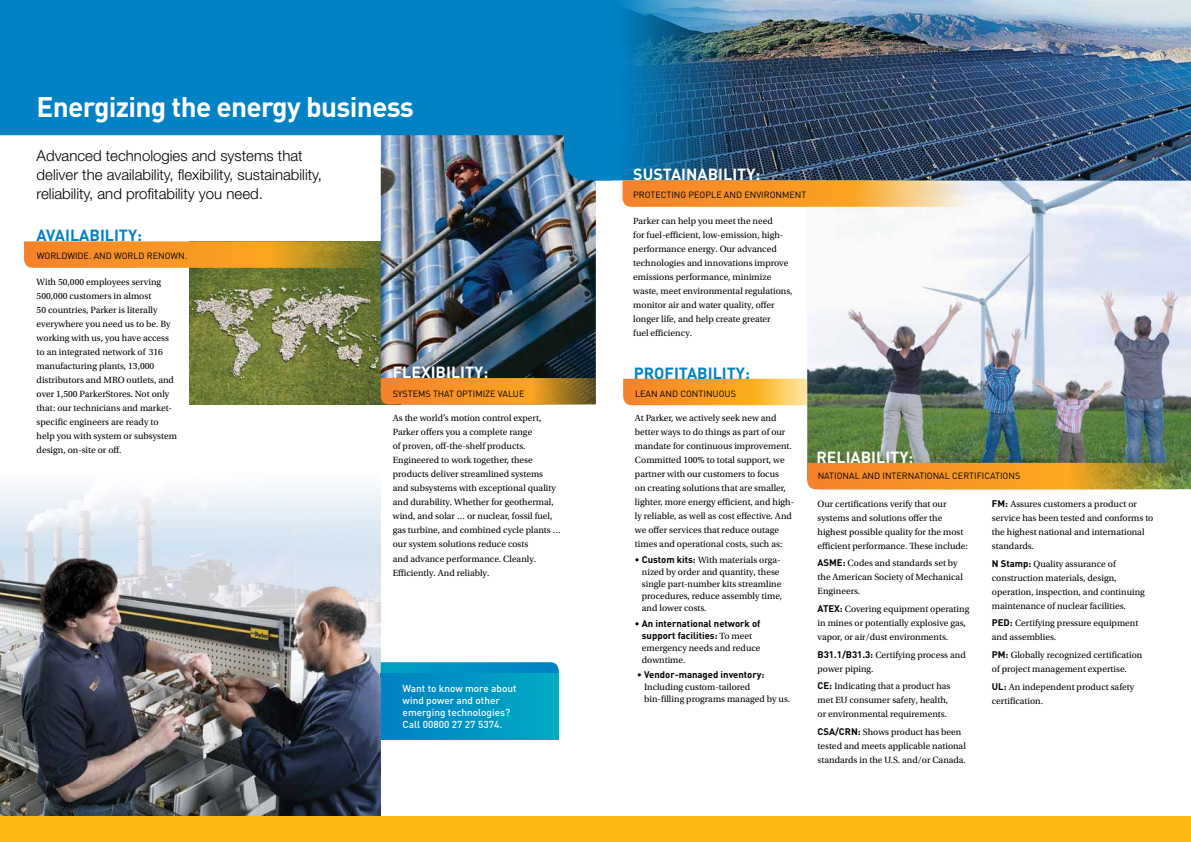
<style>
.page{position:relative;width:1191px;height:842px;background:#fff}
.page>*{position:absolute;margin:0;border:0;box-sizing:border-box;transform-origin:0 0}
.t1{font:700 28px "DINOT";letter-spacing:-.025em;color:#fff}
.t2{font:700 16px "DINOT";color:#fff}
.t3{font:700 16px "DINOT";color:#0082c4}
.t4{font:300 15px/19px "Helvetica Neue LT Std";color:#000}
.t5{font:500 10px/12px "DINOT";color:#fff}
.t6{font:9.5px/14px "Utopia Std";color:#000}
.t7{font:700 9.5px/12px "DINOT";color:#000;text-align:center}
.t8{font:9px "DINOT";color:#000}
.s1{font-family:"DINOT";font-weight:700}
.s2{font-family:"Utopia Std";font-weight:400}
</style>
<div class="page">
<img style="left:807px;top:180px;width:384px;height:283px">
<img style="left:615px;top:0;width:576px;height:180px">
<svg style="left:381px;top:662px;width:178px;height:11px"></svg>
<div style="left:381px;top:673px;width:178px;height:67px;background:linear-gradient(to right,#0081c3,#00abc3)"></div>
<img style="left:190px;top:268px;width:191px;height:136px">
<img style="left:381px;top:180px;width:215px;height:198px">
<svg style="left:24px;top:241px;width:357px;height:27px"></svg>
<svg style="left:381px;top:378px;width:215px;height:26px"></svg>
<svg style="left:0;top:0;width:613px;height:180px;fill:#0082c4"></svg>
<img style="left:0;top:542px;width:381px;height:274px">
<div style="left:0;top:816px;width:1191px;height:26px;background:#fdb913"></div>
<svg style="left:807px;top:463px;width:384px;height:26px"></svg>
<svg style="left:623px;top:379px;width:184px;height:26px"></svg>
<svg style="left:622px;top:180px;width:369px;height:27px"></svg>
<h1 class="t1" style="left:37px;top:88px;width:379px">Energizing the energy business</h1>
<h3 class="t4" style="left:37px;top:146px;width:287px">Advanced technologies and systems that deliver the availability, flexibility, sustainability, reliability, and profitability you need.</h3>
<h2 class="t3" style="left:37px;top:224px;width:107px">AVAILABILITY:</h2>
<p class="t8" style="left:37px;top:249px;width:152px">WORLDWIDE. AND WORLD RENOWN.</p>
<p class="t6" style="left:37px;top:275px;width:142px">With 50,000 employees serving<br>500,000 customers in almost<br>50 countries, Parker is literally everywhere you need us to be. By working with us, you have access to an integrated network of 316 manufacturing plants, 13,000 distributors and MRO outlets, and over 1,500 ParkerStores. Not only that: our technicians and market&shy;specific engineers are ready to help you with system or subsystem design, on-site or off.</p>
<h2 class="t2" style="left:393px;top:362px;width:97px">FLEXIBILITY:</h2>
<p class="t6" style="left:393px;top:411px;width:169px">As the world’s motion control expert, Parker offers you a complete range<br>of proven, off-the-shelf products.<br>Engineered to work together, these products deliver streamlined systems and subsystems with exceptional quality and durability. Whether for geothermal, wind, and solar … or nuclear, fossil fuel, gas turbine, and combined cycle plants … our system solutions reduce costs<br>and advance performance. Cleanly.<br>Efficiently. And reliably.</p>
<p class="t8" style="left:393px;top:387px;width:133px">SYSTEMS THAT OPTIMIZE VALUE</p>
<p class="t5" style="left:402px;top:682px;width:115px">Want to know more about wind power and other emerging technologies?<br>Call 00800 27 27 5374.</p>
<h2 class="t2" style="left:633px;top:164px;width:129px">SUSTAINABILITY:</h2>
<p class="t8" style="left:633px;top:188px;width:175px">PROTECTING PEOPLE AND ENVIRONMENT</p>
<p class="t6" style="left:633px;top:214px;width:161px">Parker can help you meet the need<br>for fuel-efficient, low-emission, high&shy;performance energy. Our advanced technologies and innovations improve emissions performance, minimize waste, meet environmental regulations, monitor air and water quality, offer longer life, and help create greater<br>fuel efficiency.</p>
<h2 class="t3" style="left:634px;top:362px;width:118px">PROFITABILITY:</h2>
<p class="t8" style="left:635px;top:387px;width:102px">LEAN AND CONTINUOUS</p>
<p class="t6" style="left:635px;top:411px;width:161px">At Parker, we actively seek new and better ways to do things as part of our mandate for continuous improvement.<br>Committed 100% to total support, we partner with our customers to focus<br>on creating solutions that are smaller, lighter, more energy efficient, and high&shy;ly reliable, as well as cost effective. And we offer services that reduce outage times and operational costs, such as:</p>
<p class="t6" style="left:642px;top:554px;width:142px;line-height:12px;text-indent:-7px"><span class="s1">• Custom kits:</span> With materials orga&shy;nized by order and quantity, these single part-number kits streamline procedures, reduce assembly time, and lower costs.</p>
<p class="t7" style="left:635px;top:617px;width:127px">• An international network of support facilities: <span class="s2">To meet</span></p>
<p class="t6" style="left:642px;top:642px;width:120px;line-height:12px">emergency needs and reduce downtime.</p>
<p class="t7" style="left:637px;top:668px;width:129px">• Vendor-managed inventory:</p>
<p class="t6" style="left:644px;top:681px;width:148px;line-height:12px">Including custom-tailored bin-filling programs managed by us.</p>
<h2 class="t2" style="left:816px;top:446px;width:99px">RELIABILITY:</h2>
<p class="t8" style="left:817px;top:470px;width:204px">NATIONAL AND INTERNATIONAL CERTIFICATIONS</p>
<p class="t6" style="left:817px;top:497px;width:152px">Our certifications verify that our systems and solutions offer the highest possible quality for the most efficient performance. These include:</p>
<p class="t6" style="left:817px;top:556px;width:147px"><span class="s1">ASME:</span> Codes and standards set by the American Society of Mechanical<br>Engineers.</p>
<p class="t6" style="left:817px;top:602px;width:153px"><span class="s1">ATEX:</span> Covering equipment operating in mines or potentially explosive gas, vapor, or air/dust environments.</p>
<p class="t6" style="left:817px;top:648px;width:150px"><span class="s1">B31.1/B31.3:</span> Certifying process and power piping.</p>
<p class="t6" style="left:817px;top:679px;width:134px"><span class="s1">CE:</span> Indicating that a product has met EU consumer safety, health, or environmental requirements.</p>
<p class="t6" style="left:817px;top:725px;width:150px"><span class="s1">CSA/CRN:</span> Shows product has been tested and meets applicable national standards in the U.S. and/or Canada.</p>
<p class="t6" style="left:992px;top:497px;width:163px"><span class="s1">FM:</span> Assures customers a product or service has been tested and conforms to the highest national and international standards.</p>
<p class="t6" style="left:992px;top:557px;width:154px"><span class="s1">N Stamp:</span> Quality assurance of construction materials, design, operation, inspection, and continuing maintenance of nuclear facilities.</p>
<p class="t6" style="left:992px;top:616px;width:148px"><span class="s1">PED:</span> Certifying pressure equipment and assemblies.</p>
<p class="t6" style="left:992px;top:648px;width:152px"><span class="s1">PM:</span> Globally recognized certification of project management expertise.</p>
<p class="t6" style="left:992px;top:680px;width:144px"><span class="s1">UL:</span> An independent product safety certification.</p>
</div>
